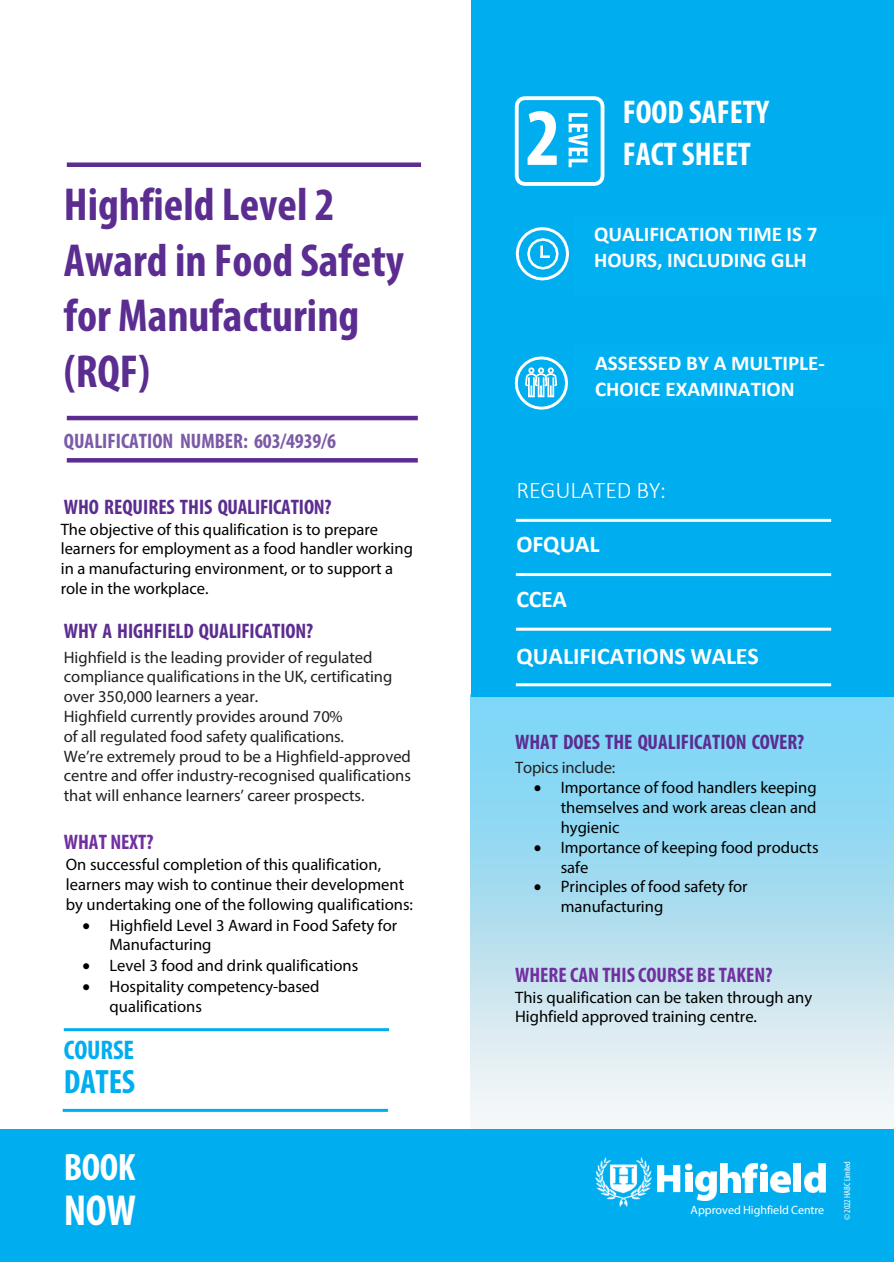
<style>
.page{position:relative;width:894px;height:1264px;background:#fff}
.page>*{position:absolute;margin:0;border:0;box-sizing:border-box;transform-origin:0 0}
.t1{font:700 condensed 81.75px "Myriad Pro";color:#fff}
.t2{font:700 condensed 46.5px/55.5px "Myriad Pro";color:#5c2d91}
.t3{font:700 condensed 43.5px "Myriad Pro";color:#fff}
.t4{font:700 condensed 38.4px "Myriad Pro";color:#fff}
.t5{font:700 condensed 33.9px "Myriad Pro";letter-spacing:-.005em;color:#00aeef}
.t6{font:700 condensed 33px/42.2px "Myriad Pro";color:#fff}
.t7{font:700 condensed 27px "Myriad Pro";letter-spacing:-.005em;color:#00aeef}
.t8{font:700 24px "Calibri";letter-spacing:-.005em;color:#fff}
.t9{font:300 24px "Calibri";letter-spacing:-.005em;color:#fff}
.t10{font:700 condensed 21px "Myriad Pro";letter-spacing:-.005em;color:#5c2d91}
.t11{font:700 21px/25.8px "Calibri";color:#fff}
.t12{font:700 condensed 21px "Myriad Pro";color:#7030a0}
.t13{font:700 condensed 21px "Myriad Pro";color:#7b5aa6}
.t14{font:16.5px/19.8px "Myriad Pro";color:#000}
.t15{font:16.5px/19.8px "Myriad Pro";color:#231f20}
.t16{font:12px "Myriad Pro";letter-spacing:-.005em;color:#fff}
.t17{font:condensed 9px "Myriad Pro";letter-spacing:-.01em;color:#fff}
</style>
<div class="page">
<svg style="left:471px;top:696px;width:422px;height:428px;background:#b1e0f2"></svg>
<div style="left:471px;top:0;width:422px;height:696px;background:#00aeef"></div>
<svg style="left:514px;top:96px;width:91px;height:90px"></svg>
<div style="left:0;top:1128px;width:893px;height:133px;background:#00aeef"></div>
<svg style="left:515px;top:227px;width:54px;height:54px"></svg>
<hr style="left:515px;top:573px;width:316px;height:3px;background:#fff">
<hr style="left:515px;top:627px;width:316px;height:3px;background:#fff">
<hr style="left:515px;top:518px;width:316px;height:3px;background:#fff">
<hr style="left:515px;top:683px;width:316px;height:3px;background:#fff">
<svg style="left:657px;top:1163px;width:35px;height:28px"></svg>
<img style="left:695px;top:1171px;width:21px;height:29px">
<img style="left:720px;top:1163px;width:20px;height:28px">
<img style="left:742px;top:1163px;width:15px;height:28px">
<svg style="left:760px;top:1163px;width:7px;height:6px"></svg>
<div style="left:760px;top:1171px;width:7px;height:20px;background:#fff"></div>
<img style="left:770px;top:1171px;width:20px;height:21px">
<div style="left:793px;top:1163px;width:7px;height:28px;background:#fff"></div>
<img style="left:804px;top:1163px;width:21px;height:29px">
<img style="left:595px;top:1157px;width:56px;height:48px">
<hr style="left:64px;top:1027px;width:325px;height:3px;background:#00aeef">
<hr style="left:63px;top:1108px;width:325px;height:3px;background:#00aeef">
<hr style="left:67px;top:458px;width:351px;height:4px;background:#5c2d91">
<hr style="left:67px;top:416px;width:351px;height:4px;background:#5c2d91">
<div style="left:67px;top:162px;width:354px;height:5px;background:#5c2d91"></div>
<svg style="left:514px;top:356px;width:54px;height:54px"></svg>
<p class="t2" style="left:64px;top:176px;width:342px">Highfield Level 2<br>Award in Food Safety for Manufacturing (RQF)</p>
<h2 class="t13" style="left:64px;top:427px;width:273px">QUALIFICATION NUMBER: 603/4939/6</h2>
<p class="t10" style="left:64px;top:493px;width:269px">WHO REQUIRES THIS QUALIFICATION?</p>
<p class="t14" style="left:61px;top:519px;width:354px">The objective of this qualification is to prepare learners for employment as a food handler working in a manufacturing environment, or to support a role in the workplace.</p>
<h2 class="t10" style="left:64px;top:618px;width:250px">WHY A HIGHFIELD QUALIFICATION?</h2>
<p class="t15" style="left:64px;top:646px;width:330px">Highfield is the leading provider of regulated compliance qualifications in the UK, certificating over 350,000 learners a year.</p>
<p class="t15" style="left:64px;top:706px;width:281px">Highfield currently provides around 70% of all regulated food safety qualifications.</p>
<p class="t15" style="left:64px;top:745px;width:348px;text-align:justify">We’re extremely proud to be a Highfield-approved centre and offer industry-recognised qualifications that will enhance learners’ career prospects.</p>
<h2 class="t12" style="left:64px;top:828px;width:91px">WHAT NEXT?</h2>
<p class="t14" style="left:66px;top:854px;width:348px">On successful completion of this qualification, learners may wish to continue their development by undertaking one of the following qualifications:</p>
<p class="t14" style="left:109px;top:914px;width:289px;text-indent:-27px">• Highfield Level 3 Award in Food Safety for<br>Manufacturing</p>
<p class="t14" style="left:82px;top:955px;width:277px">• Level 3 food and drink qualifications</p>
<p class="t14" style="left:109px;top:975px;width:211px;text-indent:-27px">• Hospitality competency-based qualifications</p>
<p class="t7" style="left:64px;top:1032px;width:72px">COURSE</p>
<p class="t5" style="left:64px;top:1060px;width:73px">DATES</p>
<p class="t1" style="left:525px;top:86px;width:36px">2</p>
<p class="t6" style="left:622px;top:90px;width:148px">FOOD SAFETY<br>FACT SHEET</p>
<h1 class="t11" style="left:594px;top:221px;width:225px">QUALIFICATION TIME IS 7<br>HOURS, INCLUDING GLH</h1>
<h1 class="t11" style="left:595px;top:350px;width:231px">ASSESSED BY A MULTIPLE-<br>CHOICE EXAMINATION</h1>
<p class="t9" style="left:516px;top:475px;width:151px">REGULATED BY:</p>
<h1 class="t8" style="left:516px;top:527px;width:85px">OFQUAL</h1>
<h1 class="t8" style="left:516px;top:581px;width:52px">CCEA</h1>
<p class="t8" style="left:516px;top:639px;width:244px">QUALIFICATIONS WALES</p>
<h2 class="t10" style="left:515px;top:729px;width:290px">WHAT DOES THE QUALIFICATION COVER?</h2>
<p class="t15" style="left:515px;top:757px;width:102px">Topics include:</p>
<p class="t14" style="left:560px;top:777px;width:257px;text-align:justify;text-indent:-27px">• Importance of food handlers keeping themselves and work areas clean and hygienic</p>
<p class="t14" style="left:560px;top:836px;width:259px;text-indent:-27px">• Importance of keeping food products safe</p>
<p class="t14" style="left:560px;top:876px;width:188px;text-indent:-27px">• Principles of food safety for manufacturing</p>
<h2 class="t12" style="left:515px;top:961px;width:259px">WHERE CAN THIS COURSE BE TAKEN?</h2>
<p class="t14" style="left:515px;top:986px;width:298px">This qualification can be taken through any<br>Highfield approved training centre.</p>
<p class="t4" style="left:64px;top:1142px;width:73px">BOOK</p>
<p class="t3" style="left:64px;top:1182px;width:74px">NOW</p>
<p class="t16" style="left:690px;top:1202px;width:135px">Approved Highfield Centre</p>
<p class="t17" style="left:841px;top:1219px;width:61px;rotate:-90deg">© 2022 HABC Limited</p>
</div>
